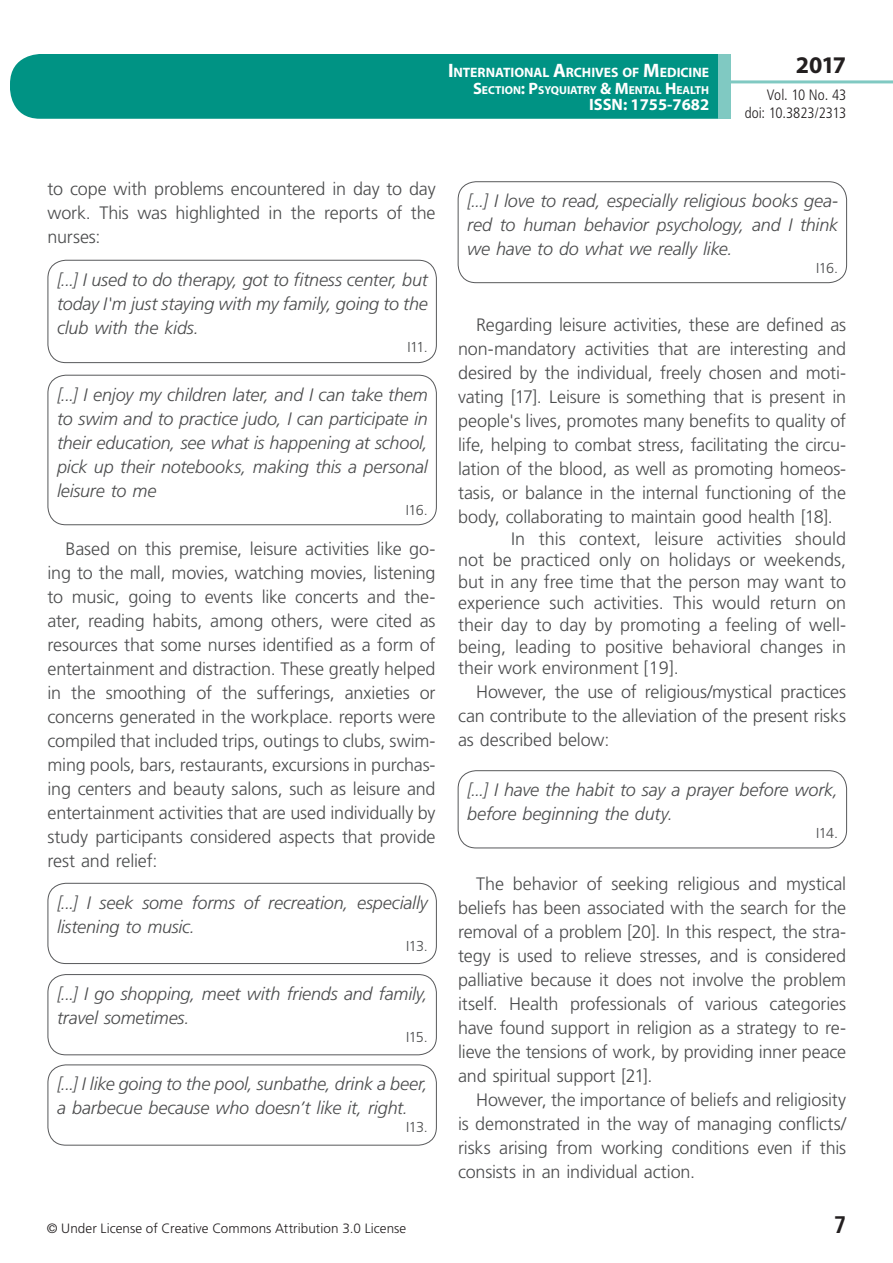
<style>
.page{position:relative;width:893px;height:1263px;background:#fff}
.page>*{position:absolute;margin:0;border:0;box-sizing:border-box;transform-origin:0 0}
.t1{font:700 24px "Myriad Pro";color:#231f20}
.t2{font:700 condensed 24px "Frutiger LT Std";color:#231f20}
.t3{font:300 18px/24px "Frutiger LT Std";letter-spacing:-.01em;color:#4b4c4d;text-align:justify}
.t4{font:italic 300 18px/24px "Frutiger LT Std";letter-spacing:-.01em;color:#4b4c4d}
.t5{font:700 16.5px "Myriad Pro";color:#fff}
.t6{font:300 condensed 15px/18px "Frutiger LT Std";letter-spacing:-.005em;color:#231f20;text-align:right}
.t7{font:300 14.4px "Frutiger LT Std";letter-spacing:-.04em;color:#4b4c4d}
.t8{font:700 13.65px "Myriad Pro";letter-spacing:-.005em;color:#fff}
.t9{font:300 13.5px "Frutiger LT Std";letter-spacing:.005em;color:#231f20}
.t10{font:700 11.55px "Myriad Pro";color:#fff}
.s1{font-size:19.5px}
.s2{font-size:16.5px}
</style>
<div class="page">
<div style="left:10px;top:54px;width:775px;height:65px;background:#009384;border-radius:30px"></div>
<div style="left:732px;top:0;width:161px;height:157px;background:#fff"></div>
<hr style="left:730px;top:80px;width:163px;height:3px;background:#80c9c2">
<div style="left:718px;top:54px;width:13px;height:65px;background:#80c9c2"></div>
<div style="left:48px;top:260px;width:389px;height:103px;border:1px solid #57585a;border-radius:18px"></div>
<div style="left:48px;top:375px;width:389px;height:150px;border:1px solid #57585a;border-radius:18px"></div>
<div style="left:48px;top:883px;width:389px;height:81px;border:1px solid #57585a;border-radius:18px"></div>
<div style="left:48px;top:974px;width:389px;height:81px;border:1px solid #57585a;border-radius:18px"></div>
<div style="left:48px;top:1064px;width:389px;height:81px;border:1px solid #57585a;border-radius:18px"></div>
<div style="left:458px;top:181px;width:389px;height:102px;border:1px solid #57585a;border-radius:18px"></div>
<div style="left:458px;top:770px;width:389px;height:78px;border:1px solid #57585a;border-radius:18px"></div>
<p class="t8" style="left:448px;top:64px;width:263px"><span class="s1">I</span>NTERNATIONAL <span class="s1">A</span>RCHIVES OF <span class="s1">M</span>EDICINE</p>
<p class="t10" style="left:473px;top:82px;width:238px"><span class="s2">S</span>ECTION<span class="s2">: P</span>SYQUIATRY <span class="s2">&amp; M</span>ENTAL <span class="s2">H</span> EALTH</p>
<p class="t5" style="left:589px;top:94px;width:122px">ISSN: 1755-7682</p>
<h1 class="t1" style="left:796px;top:49px;width:52px">2017</h1>
<p class="t6" style="left:745px;top:86px;width:103px">Vol. 10 No. 43 doi: 10.3823/2313</p>
<p class="t3" style="left:48px;top:177px;width:390px">to cope with problems encountered in day to day work. This was highlighted in the reports of the nurses:</p>
<p class="t4" style="left:57px;top:268px;width:372px;text-align:justify">[...] I used to do therapy, got to fitness center, but today I'm just staying with my family, going to the club with the kids.</p>
<p class="t7" style="left:407px;top:339px;width:22px">I11.</p>
<p class="t4" style="left:57px;top:383px;width:372px;text-align:justify">[...] I enjoy my children later, and I can take them to swim and to practice judo, I can participate in their education, see what is happening at school, pick up their notebooks, making this a personal leisure to me</p>
<p class="t7" style="left:406px;top:502px;width:24px">I16.</p>
<p class="t3" style="left:48px;top:537px;width:390px;text-indent:18px">Based on this premise, leisure activities like go&shy;ing to the mall, movies, watching movies, listening to music, going to events like concerts and the&shy;ater, reading habits, among others, were cited as resources that some nurses identified as a form of entertainment and distraction. These greatly helped in the smoothing of the sufferings, anxieties or concerns generated in the workplace. reports were compiled that included trips, outings to clubs, swim&shy;ming pools, bars, restaurants, excursions in purchas&shy;ing centers and beauty salons, such as leisure and entertainment activities that are used individually by study participants considered aspects that provide rest and relief:</p>
<p class="t4" style="left:57px;top:891px;width:372px">[...] I seek some forms of recreation, especially listening to music.</p>
<p class="t7" style="left:406px;top:938px;width:23px">I13.</p>
<p class="t4" style="left:57px;top:982px;width:372px">[...] I go shopping, meet with friends and family, travel sometimes.</p>
<p class="t7" style="left:406px;top:1029px;width:23px">I15.</p>
<p class="t4" style="left:57px;top:1072px;width:372px">[...] I like going to the pool, sunbathe, drink a beer, a barbecue because who doesn’t like it, right.</p>
<p class="t7" style="left:406px;top:1119px;width:23px">I13.</p>
<p class="t4" style="left:467px;top:189px;width:372px;text-align:justify">[...] I love to read, especially religious books gea&shy;red to human behavior psychology, and I think we have to do what we really like.</p>
<p class="t7" style="left:816px;top:260px;width:24px">I16.</p>
<p class="t3" style="left:458px;top:313px;width:390px;text-indent:18px">Regarding leisure activities, these are defined as non-mandatory activities that are interesting and desired by the individual, freely chosen and moti&shy;vating [17]. Leisure is something that is present in people's lives, promotes many benefits to quality of life, helping to combat stress, facilitating the circu&shy;lation of the blood, as well as promoting homeos&shy;tasis, or balance in the internal functioning of the body, collaborating to maintain good health [18].</p>
<p class="t3" style="left:458px;top:528px;width:390px;line-height:21.6px;text-indent:53px">In this context, leisure activities should not be practiced only on holidays or weekends, but in any free time that the person may want to experience such activities. This would return on their day to day by promoting a feeling of well&shy;being, leading to positive behavioral changes in their work environment [19].</p>
<p class="t3" style="left:458px;top:680px;width:390px;text-indent:18px">However, the use of religious/mystical practices can contribute to the alleviation of the present risks as described below:</p>
<p class="t4" style="left:467px;top:778px;width:372px">[...] I have the habit to say a prayer before work, before beginning the duty.</p>
<p class="t7" style="left:816px;top:825px;width:23px">I14.</p>
<p class="t3" style="left:458px;top:872px;width:390px;text-indent:18px">The behavior of seeking religious and mystical beliefs has been associated with the search for the removal of a problem [20]. In this respect, the stra&shy;tegy is used to relieve stresses, and is considered palliative because it does not involve the problem itself. Health professionals of various categories have found support in religion as a strategy to re&shy;lieve the tensions of work, by providing inner peace and spiritual support [21].</p>
<p class="t3" style="left:458px;top:1088px;width:390px;text-indent:18px">However, the importance of beliefs and religiosity is demonstrated in the way of managing conflicts/ risks arising from working conditions even if this consists in an individual action.</p>
<p class="t9" style="left:47px;top:1220px;width:361px">© Under License of Creative Commons Attribution 3.0 License</p>
<h1 class="t2" style="left:834px;top:1210px;width:14px">7</h1>
</div>
